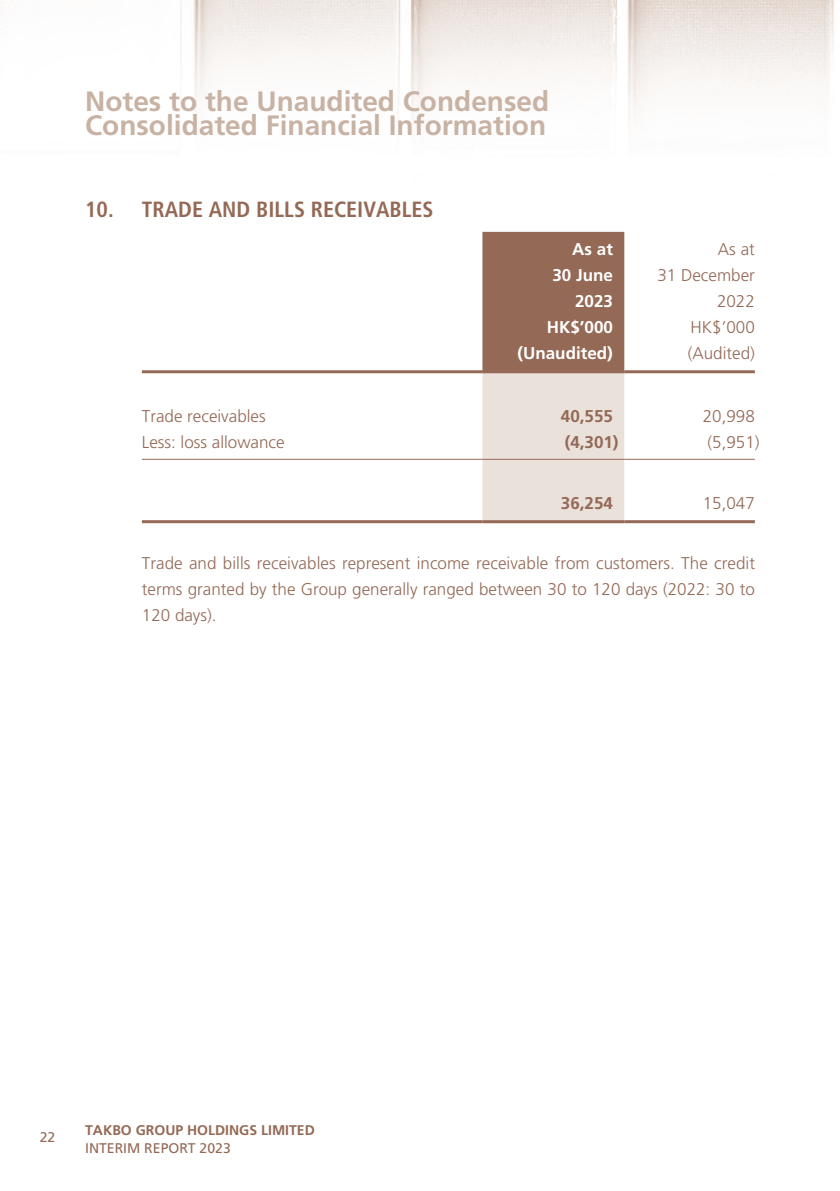
<style>
.page{position:relative;width:840px;height:1191px;background:#fff}
.page>*{position:absolute;margin:0;border:0;box-sizing:border-box;transform-origin:0 0}
.t1{font:700 28px/24px "Frutiger LT Std";color:#c8b2a3}
.t2{font:700 condensed 22px "Frutiger LT Std";color:#946956}
.t3{font:300 17px/26px "Frutiger LT Std";color:#946956;text-align:right}
.t4{font:700 17px/26px "Frutiger LT Std";color:#fff;text-align:right}
.t5{font:700 17px "Frutiger LT Std";color:#946956}
.t6{font:700 14px "Frutiger LT Std";color:#946956}
.t7{font:14px "Frutiger LT Std";color:#946956}
</style>
<div class="page">
<img style="left:0;top:0;width:835px;height:524px">
<svg style="left:482px;top:232px;width:142px;height:288px;background:#c0a79a"></svg>
<hr style="left:142px;top:370px;width:340px;height:3px;background:#946956">
<hr style="left:482px;top:370px;width:142px;height:3px;background:#946956">
<hr style="left:624px;top:370px;width:130px;height:3px;background:#946956">
<hr style="left:142px;top:459px;width:340px;height:1px;background:#946956">
<hr style="left:482px;top:459px;width:142px;height:1px;background:#946956">
<hr style="left:624px;top:459px;width:130px;height:1px;background:#946956">
<hr style="left:142px;top:520px;width:340px;height:3px;background:#946956">
<hr style="left:482px;top:520px;width:142px;height:3px;background:#946956">
<hr style="left:624px;top:520px;width:130px;height:3px;background:#946956">
<h1 class="t1" style="left:85px;top:90px;width:465px">Notes to the Unaudited Condensed<br>Consolidated Financial Information</h1>
<p class="t2" style="left:85px;top:196px;width:350px">10. TRADE AND BILLS RECEIVABLES</p>
<p class="t4" style="left:552px;top:236px;width:62px">As at<br>30 June<br>2023</p>
<p class="t3" style="left:657px;top:236px;width:99px">As at<br>31 December<br>2022</p>
<p class="t4" style="left:546px;top:314px;width:68px">HK$’000</p>
<p class="t3" style="left:690px;top:314px;width:66px">HK$’000</p>
<p class="t4" style="left:517px;top:340px;width:97px">(Unaudited)</p>
<p class="t3" style="left:687px;top:340px;width:69px">(Audited)</p>
<p class="t3" style="left:142px;top:404px;width:125px">Trade receivables</p>
<p class="t5" style="left:560px;top:406px;width:53px">40,555</p>
<p class="t3" style="left:702px;top:404px;width:53px">20,998</p>
<p class="t3" style="left:142px;top:430px;width:144px">Less: loss allowance</p>
<p class="t5" style="left:564px;top:432px;width:55px">(4,301)</p>
<p class="t3" style="left:707px;top:430px;width:53px">(5,951)</p>
<p class="t5" style="left:560px;top:493px;width:53px">36,254</p>
<p class="t3" style="left:702px;top:490px;width:53px">15,047</p>
<p class="t3" style="left:142px;top:551px;width:614px;text-align:justify">Trade and bills receivables represent income receivable from customers. The credit terms granted by the Group generally ranged between 30 to 120 days (2022: 30 to 120 days).</p>
<p class="t7" style="left:40px;top:1128px;width:17px">22</p>
<p class="t6" style="left:85px;top:1121px;width:231px">TAKBO GROUP HOLDINGS LIMITED</p>
<p class="t7" style="left:85px;top:1139px;width:147px">INTERIM REPORT 2023</p>
</div>
